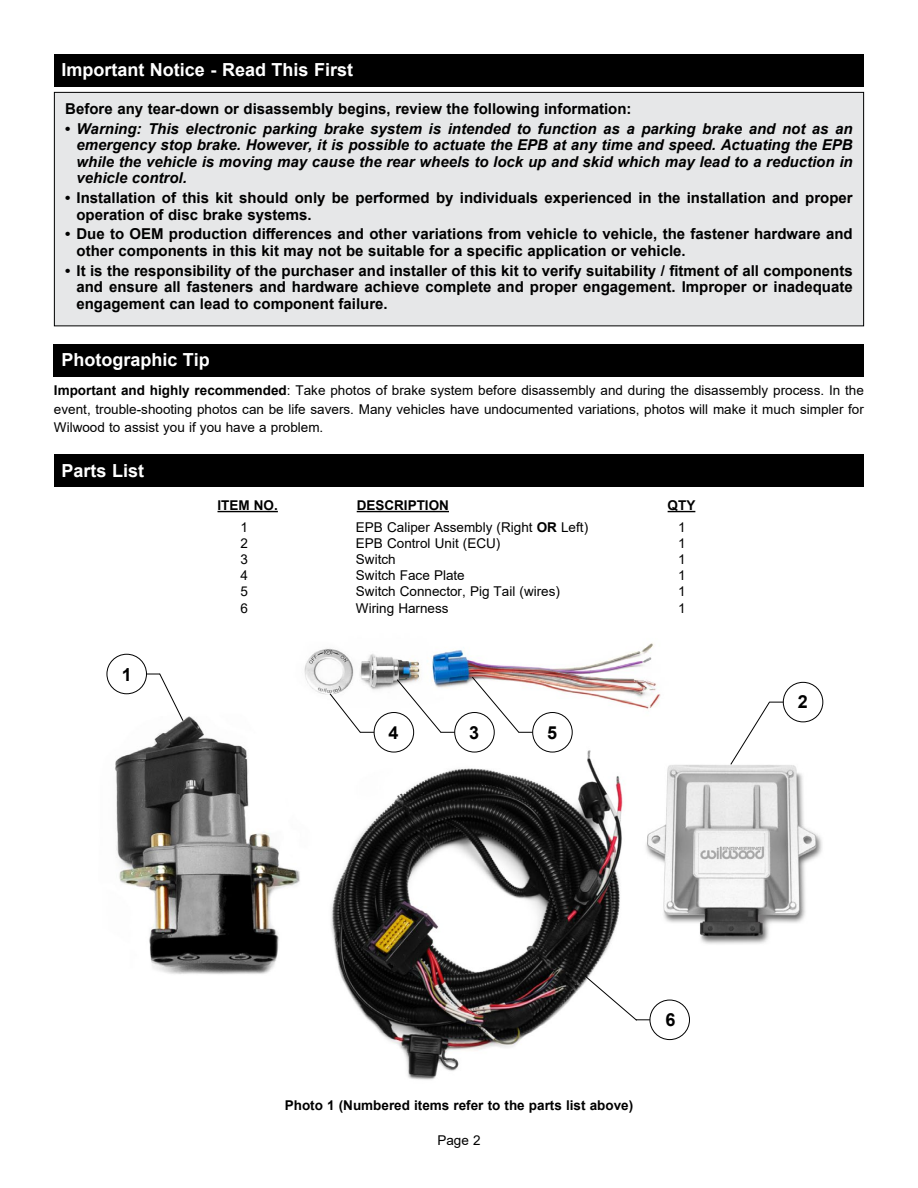
<style>
.page{position:relative;width:918px;height:1188px;background:#fff}
.page>*{position:absolute;margin:0;border:0;box-sizing:border-box;transform-origin:0 0}
.t1{font:700 18px "Arial";color:#fff}
.t2{font:700 18px "Arial";color:#000}
.t3{font:700 15px/16.5px "Arial";color:#000}
.t4{font:italic 700 15px/16.5px "Arial";color:#000;text-align:justify}
.t5{font:13.5px/16.2px "Arial";color:#000;text-align:justify}
.t6{font:700 13.5px "Arial";color:#000}
.s1{font-style:normal}
.s2{font-weight:700}
</style>
<div class="page">
<img style="left:106px;top:643px;width:718px;height:437px">
<div style="left:783px;top:682px;width:40px;height:40px;background:#fff;border-radius:50%"></div>
<div style="left:783px;top:682px;width:40px;height:40px;border:1px solid #000;border-radius:50%"></div>
<svg style="left:730px;top:701px;width:53px;height:64px"></svg>
<div style="left:54px;top:454px;width:810px;height:33px;background:#000"></div>
<hr style="left:218px;top:511px;width:60px;height:1px;background:#000">
<hr style="left:357px;top:511px;width:92px;height:1px;background:#000">
<svg style="left:668px;top:511px;width:27px;height:1px"></svg>
<div style="left:54px;top:54px;width:810px;height:32px;background:#000"></div>
<div style="left:54px;top:92px;width:810px;height:234px;background:#e6e7e8"></div>
<div style="left:54px;top:92px;width:810px;height:234px;border:1px solid #000"></div>
<div style="left:54px;top:344px;width:810px;height:33px;background:#000"></div>
<div style="left:374px;top:713px;width:40px;height:39px;background:#fff;border-radius:50%"></div>
<div style="left:374px;top:712px;width:40px;height:40px;border:1px solid #000;border-radius:50%"></div>
<svg style="left:329px;top:693px;width:45px;height:40px"></svg>
<div style="left:455px;top:713px;width:39px;height:39px;background:#fff;border-radius:50%"></div>
<div style="left:454px;top:712px;width:41px;height:40px;border:1px solid #000;border-radius:50%"></div>
<svg style="left:396px;top:679px;width:59px;height:54px"></svg>
<div style="left:533px;top:713px;width:39px;height:39px;background:#fff;border-radius:50%"></div>
<div style="left:532px;top:712px;width:41px;height:40px;border:1px solid #000;border-radius:50%"></div>
<svg style="left:471px;top:676px;width:62px;height:57px"></svg>
<div style="left:650px;top:1000px;width:40px;height:40px;background:#fff;border-radius:50%"></div>
<div style="left:650px;top:1000px;width:40px;height:40px;border:1px solid #000;border-radius:50%"></div>
<svg style="left:584px;top:975px;width:66px;height:46px"></svg>
<div style="left:107px;top:654px;width:39px;height:40px;background:#fff;border-radius:50%"></div>
<div style="left:107px;top:654px;width:40px;height:40px;border:1px solid #000;border-radius:50%"></div>
<svg style="left:146px;top:673px;width:38px;height:49px"></svg>
<p class="t1" style="left:62px;top:57px;width:293px">Important Notice - Read This First</p>
<p class="t3" style="left:65px;top:101px;width:568px">Before any tear-down or disassembly begins, review the following information:</p>
<p class="t4" style="left:76px;top:121px;width:778px;text-indent:-11px"><span class="s1">•</span> Warning: This electronic parking brake system is intended to function as a parking brake and not as an emergency stop brake. However, it is possible to actuate the EPB at any time and speed. Actuating the EPB while the vehicle is moving may cause the rear wheels to lock up and skid which may lead to a reduction in vehicle control.</p>
<p class="t3" style="left:76px;top:190px;width:778px;text-indent:-11px">• Installation of this kit should only be performed by individuals experienced in the installation and proper operation of disc brake systems.</p>
<p class="t3" style="left:77px;top:226px;width:778px;text-indent:-11px">• Due to OEM production differences and other variations from vehicle to vehicle, the fastener hardware and other components in this kit may not be suitable for a specific application or vehicle.</p>
<p class="t3" style="left:76px;top:262px;width:778px;text-align:justify;text-indent:-11px">• It is the responsibility of the purchaser and installer of this kit to verify suitability / fitment of all components and ensure all fasteners and hardware achieve complete and proper engagement. Improper or inadequate engagement can lead to component failure.</p>
<p class="t1" style="left:61px;top:347px;width:150px">Photographic Tip</p>
<p class="t5" style="left:54px;top:382px;width:811px;line-height:18.3px"><span class="s2">Important and highly recommended</span>: Take photos of brake system before disassembly and during the disassembly process. In the event, trouble-shooting photos can be life savers. Many vehicles have undocumented variations, photos will make it much simpler for Wilwood to assist you if you have a problem.</p>
<p class="t1" style="left:62px;top:458px;width:84px">Parts List</p>
<p class="t2" style="left:122px;top:662px;width:12px">1</p>
<p class="t6" style="left:218px;top:496px;width:62px">ITEM NO.</p>
<p class="t6" style="left:357px;top:496px;width:94px">DESCRIPTION</p>
<p class="t6" style="left:668px;top:496px;width:29px">QTY</p>
<p class="t5" style="left:356px;top:519px;width:234px;text-align:left">EPB Caliper Assembly (Right <span class="s2">OR</span> Left)<br>EPB Control Unit (ECU)<br>Switch<br>Switch Face Plate<br>Switch Connector, Pig Tail (wires)<br>Wiring Harness</p>
<p class="t5" style="left:241px;top:519px;width:9px">1<br>2<br>3<br>4<br>5<br>6</p>
<p class="t5" style="left:678px;top:519px;width:9px">1<br>1<br>1<br>1<br>1<br>1</p>
<p class="t2" style="left:389px;top:720px;width:12px">4</p>
<p class="t2" style="left:469px;top:720px;width:12px">3</p>
<p class="t2" style="left:547px;top:720px;width:12px">5</p>
<p class="t2" style="left:798px;top:689px;width:12px">2</p>
<p class="t6" style="left:285px;top:1096px;width:350px">Photo 1 (Numbered items refer to the parts list above)</p>
<p class="t5" style="left:437px;top:1132px;width:45px">Page 2</p>
<p class="t2" style="left:665px;top:1007px;width:12px">6</p>
</div>
